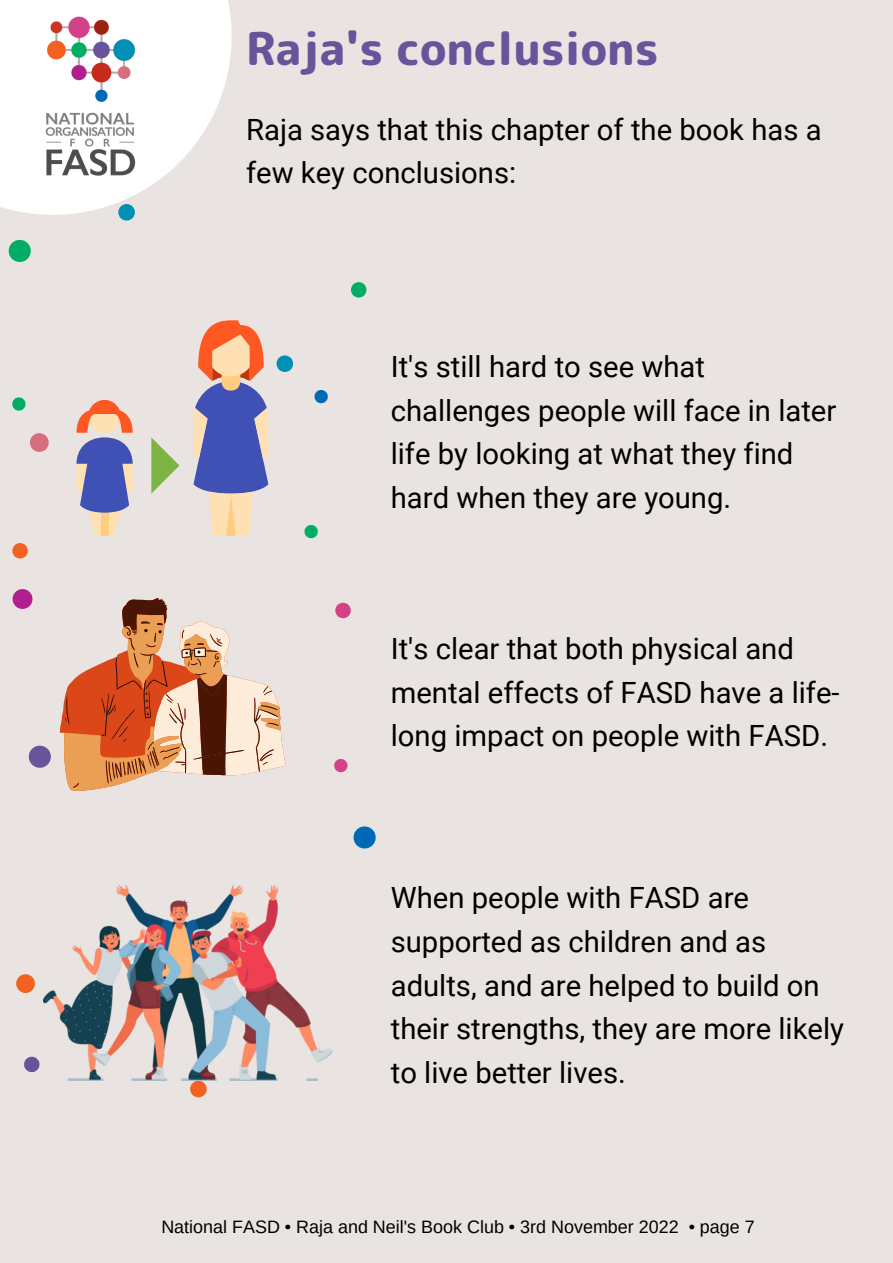
<style>
.page{position:relative;width:893px;height:1263px;background:#e9e4e1}
.page>*{position:absolute;margin:0;border:0;box-sizing:border-box;transform-origin:0 0}
.t1{font:800 75px "Rounded Mplus 1 c";color:#0069b5}
.t2{font:800 75px "Rounded Mplus 1 c";color:#00ad64}
.t3{font:800 75px "Rounded Mplus 1 c";color:#69539a}
.t4{font:800 67.5px "Rounded Mplus 1 c";color:#b21e8e}
.t5{font:800 63.75px "Rounded Mplus 1 c";color:#f26122}
.t6{font:800 63.75px "Rounded Mplus 1 c";color:#d56f7e}
.t7{font:800 56.25px "Rounded Mplus 1 c";color:#008fb5}
.t8{font:800 56.25px "Rounded Mplus 1 c";color:#f26122}
.t9{font:800 52.5px "Rounded Mplus 1 c";color:#f26122}
.t10{font:800 52.5px "Rounded Mplus 1 c";color:#d44189}
.t11{font:800 52.5px "Rounded Mplus 1 c";color:#00ad64}
.t12{font:800 45px "Rounded Mplus 1 c";color:#69539a}
.t13{font:800 45px "Rounded Mplus 1 c";color:#0069b5}
.t14{font:800 45px "Rounded Mplus 1 c";color:#00ad64}
.t15{font:800 45px "Rounded Mplus 1 c";color:#d44189}
.t16{font:29.25px/43.9px "Roboto";color:#000}
.t17{font:17.92px "Arimo";color:#000}
</style>
<div class="page">
<svg style="left:0;top:0;width:232px;height:215px;fill:#fff"></svg>
<img style="left:45px;top:16px;width:91px;height:160px">
<svg style="left:76px;top:400px;width:57px;height:136px"></svg>
<svg style="left:151px;top:437px;width:28px;height:57px"></svg>
<svg style="left:193px;top:320px;width:75px;height:216px"></svg>
<svg style="left:60px;top:598px;width:225px;height:193px"></svg>
<img style="left:44px;top:885px;width:289px;height:195px">
<h1 class="t2" style="left:0;top:198px;width:41px">•</h1>
<h3 class="t6" style="left:23px;top:397px;width:35px">•</h3>
<h3 class="t9" style="left:6px;top:513px;width:29px">•</h3>
<h2 class="t4" style="left:5px;top:551px;width:37px">•</h2>
<h1 class="t3" style="left:20px;top:703px;width:41px">•</h1>
<h3 class="t5" style="left:9px;top:938px;width:35px">•</h3>
<h3 class="t7" style="left:112px;top:172px;width:31px">•</h3>
<h3 class="t8" style="left:184px;top:1049px;width:31px">•</h3>
<h3 class="t12" style="left:246px;top:17px;width:414px">Raja's conclusions</h3>
<p class="t16" style="left:246px;top:106px;width:577px">Raja says that this chapter of the book has a few key conclusions:</p>
<h3 class="t7" style="left:270px;top:324px;width:31px">•</h3>
<h3 class="t13" style="left:309px;top:365px;width:25px">•</h3>
<h3 class="t11" style="left:345px;top:253px;width:29px">•</h3>
<h3 class="t14" style="left:300px;top:499px;width:25px">•</h3>
<p class="t16" style="left:391px;top:343px;width:447px">It's still hard to see what challenges people will face in later life by looking at what they find hard when they are young.</p>
<h3 class="t10" style="left:329px;top:573px;width:29px">•</h3>
<h3 class="t15" style="left:329px;top:733px;width:25px">•</h3>
<p class="t16" style="left:391px;top:625px;width:450px">It's clear that both physical and mental effects of FASD have a life&shy;long impact on people with FASD.</p>
<h1 class="t1" style="left:345px;top:784px;width:41px">•</h1>
<p class="t16" style="left:391px;top:874px;width:455px">When people with FASD are supported as children and as adults, and are helped to build on their strengths, they are more likely to live better lives.</p>
<p class="t17" style="left:161px;top:1216px;width:595px">National FASD • Raja and Neil's Book Club • 3rd November 2022 • page 7</p>
</div>
